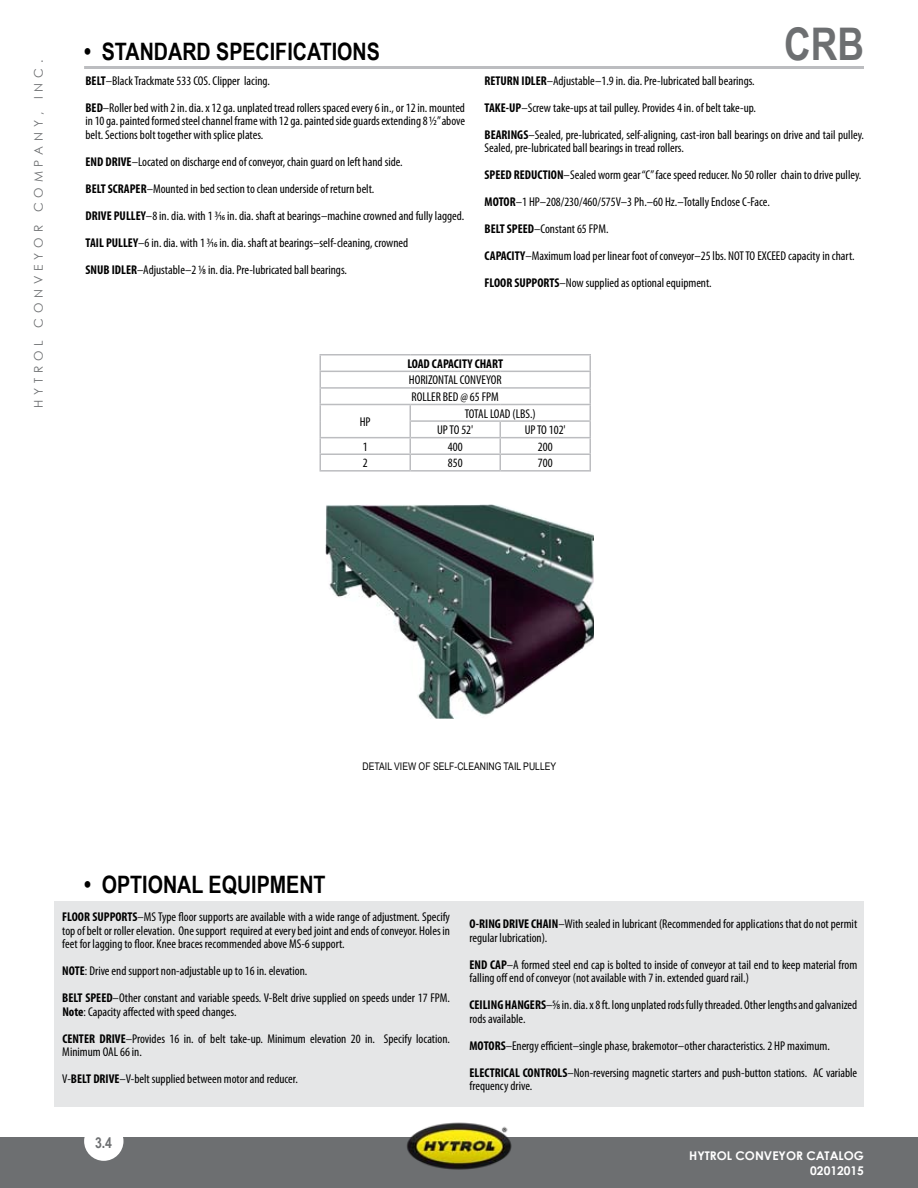
<style>
.page{position:relative;width:918px;height:1188px;background:#fff}
.page>*{position:absolute;margin:0;border:0;box-sizing:border-box;transform-origin:0 0}
.t1{font:700 45px "Arial Narrow";color:#6d6f71}
.t2{font:700 24px "Arial Narrow";color:#000}
.t3{font:700 15px "Arial Narrow";color:#6d6f71}
.t4{font:condensed 12.75px/27px "Myriad Pro";color:#000}
.t5{font:700 condensed 12.75px "Myriad Pro";color:#000}
.t6{font:700 12px/14.4px "Century Gothic";color:#fff;text-align:right}
.t7{font:12px "Century Gothic";letter-spacing:.4em;color:#6d6f71}
.t8{font:10.5px "Arial Narrow";color:#000}
.s1{font-weight:700}
</style>
<div class="page">
<hr style="left:84px;top:66px;width:780px;height:3px;background:#bcbdc0">
<div style="left:0;top:1138px;width:918px;height:50px;background:#6d6f71"></div>
<div style="left:84px;top:1121px;width:39px;height:40px;background:#fff;border-radius:50%"></div>
<img style="left:404px;top:1122px;width:110px;height:48px">
<div style="left:54px;top:902px;width:810px;height:205px;background:#e5e6e7"></div>
<hr style="left:320px;top:371px;width:90px;height:1px;background:#bcbdc0">
<hr style="left:410px;top:371px;width:90px;height:1px;background:#bcbdc0">
<hr style="left:500px;top:371px;width:91px;height:1px;background:#bcbdc0">
<hr style="left:320px;top:387px;width:90px;height:2px;background:#bcbdc0">
<hr style="left:410px;top:387px;width:90px;height:2px;background:#bcbdc0">
<hr style="left:500px;top:387px;width:91px;height:2px;background:#bcbdc0">
<hr style="left:320px;top:404px;width:90px;height:1px;background:#bcbdc0">
<hr style="left:410px;top:404px;width:90px;height:1px;background:#bcbdc0">
<hr style="left:500px;top:404px;width:91px;height:1px;background:#bcbdc0">
<hr style="left:410px;top:420px;width:90px;height:2px;background:#bcbdc0">
<hr style="left:500px;top:420px;width:91px;height:2px;background:#bcbdc0">
<hr style="left:320px;top:437px;width:90px;height:1px;background:#bcbdc0">
<hr style="left:410px;top:437px;width:90px;height:1px;background:#bcbdc0">
<hr style="left:500px;top:437px;width:91px;height:1px;background:#bcbdc0">
<hr style="left:320px;top:453px;width:90px;height:2px;background:#bcbdc0">
<hr style="left:410px;top:453px;width:90px;height:2px;background:#bcbdc0">
<svg style="left:410px;top:405px;width:1px;height:65px"></svg>
<hr style="left:500px;top:453px;width:91px;height:2px;background:#bcbdc0">
<svg style="left:500px;top:422px;width:1px;height:48px"></svg>
<hr style="left:320px;top:354px;width:90px;height:2px;background:#bcbdc0">
<hr style="left:410px;top:354px;width:90px;height:2px;background:#bcbdc0">
<hr style="left:500px;top:354px;width:91px;height:2px;background:#bcbdc0">
<svg style="left:320px;top:355px;width:1px;height:115px"></svg>
<svg style="left:590px;top:355px;width:1px;height:115px"></svg>
<hr style="left:320px;top:470px;width:90px;height:2px;background:#bcbdc0">
<hr style="left:410px;top:470px;width:90px;height:2px;background:#bcbdc0">
<hr style="left:500px;top:470px;width:91px;height:2px;background:#bcbdc0">
<img style="left:325px;top:504px;width:269px;height:215px">
<p class="t7" style="left:30px;top:408px;width:349px;rotate:-90deg">HYTROL CONVEYOR COMPANY, INC.</p>
<h2 class="t2" style="left:84px;top:33px;width:296px">• STANDARD SPECIFICATIONS</h2>
<p class="t4" style="left:86px;top:67px;width:381px"><span class="s1">BELT</span>–BlackTrackmate 533 COS. Clipper lacing.<br><span class="s1">BED</span>–Rollerbed with 2in.dia.x12ga.unplatedtreadrollers spacedevery6in.,or12in.mounted</p>
<p class="t4" style="left:86px;top:114px;width:381px;line-height:13.5px">in 10ga.paintedformedsteelchannel framewith 12ga.paintedsideguardsextending81/2”above belt. Sections bolt together with splice plates.</p>
<p class="t4" style="left:86px;top:148px;width:380px"><span class="s1">END DRIVE</span>–Located on discharge end of conveyor, chain guard on left hand side.<br><span class="s1">BELT SCRAPER</span>–Mounted in bed section to clean underside of return belt.<br><span class="s1">DRIVE PULLEY</span>–8 in. dia. with 1 3/16 in. dia. shaft at bearings–machine crowned and fully lagged.<br><span class="s1">TAIL PULLEY</span>–6 in. dia. with 1 3/16 in. dia. shaft at bearings–self-cleaning, crowned<br><span class="s1">SNUB IDLER</span>–Adjustable–2 1/8 in. dia. Pre-lubricated ball bearings.</p>
<h1 class="t1" style="left:784px;top:10px;width:81px">CRB</h1>
<p class="t4" style="left:485px;top:67px;width:381px"><span class="s1">RETURN IDLER</span>–Adjustable–1.9 in. dia. Pre-lubricated ball bearings.<br><span class="s1">TAKE-UP</span>–Screw take-ups at tail pulley. Provides 4 in. of belt take-up.<br><span class="s1">BEARINGS</span>–Sealed, pre-lubricated, self-aligning, cast-iron ball bearings on drive and tail pulley.</p>
<p class="t4" style="left:485px;top:134px;width:378px">Sealed, pre-lubricated ball bearings in tread rollers.<br><span class="s1">SPEED REDUCTION</span>–Sealed worm gear“C”face speed reducer. No 50 roller chain to drive pulley.<br><span class="s1">MOTOR</span>–1 HP–208/230/460/575V–3 Ph.–60 Hz.–Totally Enclose C-Face.<br><span class="s1">BELT SPEED</span>–Constant 65 FPM.<br><span class="s1">CAPACITY</span>–Maximum load per linear foot of conveyor–25 lbs. NOTTO EXCEED capacity in chart.<br><span class="s1">FLOOR SUPPORTS</span>–Now supplied as optional equipment.</p>
<p class="t5" style="left:407px;top:356px;width:97px">LOAD CAPACITY CHART</p>
<p class="t4" style="left:409px;top:372px;width:94px;line-height:16.6px">HORIZONTAL CONVEYOR<br>ROLLER BED @ 65 FPM</p>
<p class="t4" style="left:360px;top:408px;width:12px">HP</p>
<p class="t4" style="left:437px;top:405px;width:100px;line-height:16.6px;text-indent:28px">TOTAL LOAD (LBS.)<br>UPTO 52'</p>
<p class="t4" style="left:525px;top:416px;width:43px">UPTO 102'</p>
<p class="t4" style="left:363px;top:433px;width:6px">1</p>
<p class="t4" style="left:448px;top:433px;width:16px">400</p>
<p class="t4" style="left:538px;top:433px;width:16px">200</p>
<p class="t4" style="left:363px;top:449px;width:6px">2</p>
<p class="t4" style="left:448px;top:449px;width:16px">850</p>
<p class="t4" style="left:538px;top:449px;width:16px">700</p>
<p class="t8" style="left:363px;top:759px;width:195px">DETAIL VIEW OF SELF-CLEANING TAIL PULLEY</p>
<h2 class="t2" style="left:84px;top:866px;width:243px">• OPTIONAL EQUIPMENT</h2>
<p class="t4" style="left:62px;top:910px;width:389px;line-height:13.5px;text-align:justify"><span class="s1">FLOOR SUPPORTS</span>–MSType floor supports are available with a wide range of adjustment. Specify topofbeltor rollerelevation. Onesupport requiredateverybedjointandendsofconveyor. Holesin feet for lagging to floor. Knee braces recommended above MS-6 support.</p>
<p class="t4" style="left:62px;top:957px;width:389px"><span class="s1">NOTE</span>: Drive end support non-adjustable up to 16 in. elevation.<br><span class="s1">BELT SPEED</span>–Other constant and variable speeds. V-Belt drive supplied on speeds under 17 FPM.</p>
<p class="t4" style="left:62px;top:998px;width:389px"><span class="s1">Note</span>: Capacity affected with speed changes.<br><span class="s1">CENTER DRIVE</span>–Provides 16 in. of belt take-up. Minimum elevation 20 in. Specify location.</p>
<p class="t4" style="left:62px;top:1038px;width:237px">Minimum OAL 66 in.<br>V-<span class="s1">BELT DRIVE</span>–V-belt supplied between motor and reducer.</p>
<p class="t3" style="left:95px;top:1132px;width:19px">3.4</p>
<p class="t4" style="left:470px;top:917px;width:389px;line-height:13.5px"><span class="s1">O-RING DRIVE CHAIN</span>–With sealed in lubricant (Recommended for applications that do not permit regular lubrication).</p>
<p class="t4" style="left:470px;top:957px;width:389px;line-height:13.5px"><span class="s1">END CAP</span>–A formed steel end cap is bolted to inside of conveyor at tail end to keep material from falling off end of conveyor (not available with 7 in. extended guard rail.)</p>
<p class="t4" style="left:470px;top:998px;width:389px;line-height:13.5px"><span class="s1">CEILING HANGERS</span>–5/8in.dia.x8ft. longunplatedrodsfullythreaded. Otherlengthsandgalvanized rods available.</p>
<p class="t4" style="left:470px;top:1032px;width:389px"><span class="s1">MOTORS</span>–Energy efficient–single phase, brakemotor–other characteristics. 2 HP maximum.<br><span class="s1">ELECTRICAL CONTROLS</span>–Non-reversing magnetic starters and push-button stations. AC variable</p>
<p class="t4" style="left:470px;top:1072px;width:64px">frequency drive.</p>
<p class="t6" style="left:689px;top:1148px;width:176px">HYTROL CONVEYOR CATALOG<br>02012015</p>
</div>
